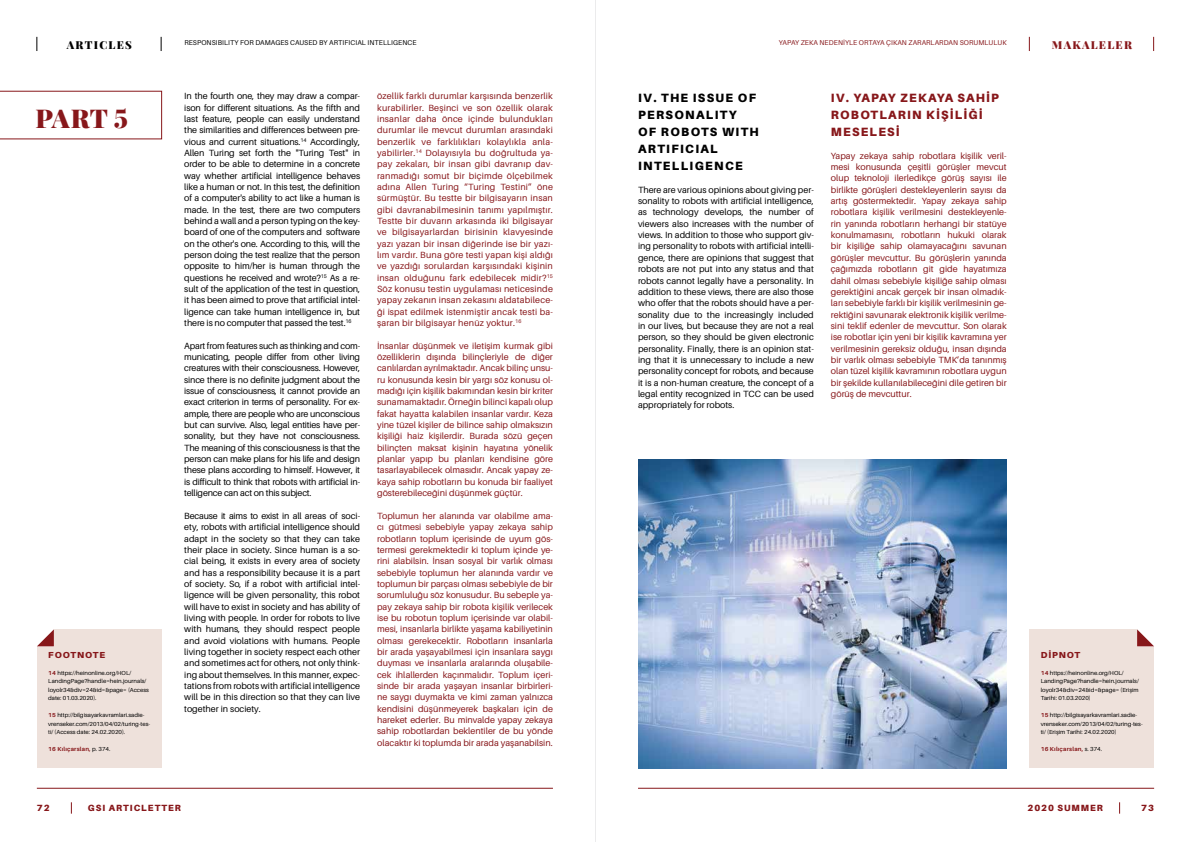
<style>
.page{position:relative;width:1191px;height:842px;background:#fff}
.page>*{position:absolute;margin:0;border:0;box-sizing:border-box;transform-origin:0 0}
.t1{font:900 26px "Playfair Display";color:#87171a}
.t2{font:900 12px/17px "Aileron";letter-spacing:.11em;color:#000}
.t3{font:900 12px/17px "Aileron";letter-spacing:.1em;color:#87171a}
.t4{font:900 11px "Playfair Display";letter-spacing:.12em;color:#87171a}
.t5{font:900 11px "Playfair Display";letter-spacing:.12em;color:#000}
.t6{font:9px/11.3px "Aileron";color:#87171a;text-align:justify}
.t7{font:9px/11.3px "Aileron";letter-spacing:-.01em;color:#000;text-align:justify}
.t8{font:900 9px "Aileron";letter-spacing:.11em;color:#87171a}
.t9{font:900 8.7px "Aileron";letter-spacing:.1em;color:#87171a}
.t10{font:7px "Aileron";letter-spacing:.01em;color:#000}
.t11{font:7px "Aileron";letter-spacing:.01em;color:#87171a}
.t12{font:5.8px/8.5px "Aileron";color:#000}
.t13{font:700 5.8px "Aileron";letter-spacing:.03em;color:#87171a}
.s1{font-weight:700;color:#87171a}
.s2{font-weight:400;color:#000}
</style>
<div class="page">
<svg style="left:0;top:91px;width:162px;height:48px"></svg>
<hr style="left:37px;top:788px;width:516px;height:1px;background:#87171a">
<hr style="left:638px;top:788px;width:516px;height:1px;background:#87171a">
<svg style="left:1119px;top:802px;width:1px;height:12px"></svg>
<svg style="left:71px;top:802px;width:1px;height:12px"></svg>
<svg style="left:36px;top:37px;width:1px;height:14px"></svg>
<svg style="left:1028px;top:37px;width:1px;height:14px"></svg>
<svg style="left:161px;top:37px;width:1px;height:14px"></svg>
<svg style="left:1153px;top:37px;width:1px;height:14px"></svg>
<hr style="left:595px;top:0;width:1px;height:842px;background:#ebebec">
<div style="left:37px;top:629px;width:125px;height:139px;background:#eee1db"></div>
<svg style="left:37px;top:629px;width:17px;height:17px"></svg>
<div style="left:1029px;top:629px;width:125px;height:139px;background:#eee1db"></div>
<svg style="left:1137px;top:629px;width:17px;height:17px"></svg>
<img style="left:638px;top:459px;width:368px;height:309px">
<p class="t10" style="left:184px;top:39px;width:234px">RESPONSIBILITY FOR DAMAGES CAUSED BY ARTIFICIAL INTELLIGENCE</p>
<p class="t11" style="left:779px;top:39px;width:229px">YAPAY ZEKA NEDENİYLE ORTAYA ÇIKAN ZARARLARDAN SORUMLULUK</p>
<p class="t5" style="left:67px;top:36px;width:67px">ARTICLES</p>
<p class="t4" style="left:1051px;top:36px;width:82px">MAKALELER</p>
<h1 class="t1" style="left:36px;top:97px;width:94px">PART 5</h1>
<p class="t9" style="left:48px;top:650px;width:58px">FOOTNOTE</p>
<p class="t12" style="left:48px;top:668px;width:102px"><span class="s1">14</span> https://heinonline.org/HOL/<br>LandingPage?handle=hein.journals/ loyolr34&amp;div=24&amp;id=&amp;page= (Access date: 01.03.2020).</p>
<p class="t12" style="left:48px;top:711px;width:103px"><span class="s1">15</span> http://bilgisayarkavramlari.sadie&shy;vrenseker.com/2013/04/02/turing-tes&shy;ti/ (Access date: 24.02.2020).</p>
<p class="t13" style="left:48px;top:746px;width:64px">16 Kılıçarslan, <span class="s2">p. 374.</span></p>
<p class="t7" style="left:184px;top:91px;width:177px">In the fourth one, they may draw a compar&shy;ison for different situations. As the fifth and last feature, people can easily understand the similarities and differences between pre&shy;vious and current situations.<sup>14</sup> Accordingly, Allen Turing set forth the "Turing Test" in order to be able to determine in a concrete way whether artificial intelligence behaves like a human or not. In this test, the definition of a computer's ability to act like a human is made. In the test, there are two computers behind a wall and a person typing on the key&shy;board of one of the computers and software on the other's one. According to this, will the person doing the test realize that the person opposite to him/her is human through the questions he received and wrote?<sup>15</sup> As a re&shy;sult of the application of the test in question, it has been aimed to prove that artificial intel&shy;ligence can take human intelligence in, but there is no computer that passed the test.<sup>16</sup></p>
<p class="t7" style="left:184px;top:340px;width:177px">Apart from features such as thinking and com&shy;municating, people differ from other living creatures with their consciousness. However, since there is no definite judgment about the issue of consciousness, it cannot provide an exact criterion in terms of personality. For ex&shy;ample, there are people who are unconscious but can survive. Also, legal entities have per&shy;sonality, but they have not consciousness.<br>The meaning of this consciousness is that the person can make plans for his life and design these plans according to himself. However, it is difficult to think that robots with artificial in&shy;telligence can act on this subject.</p>
<p class="t7" style="left:184px;top:510px;width:177px">Because it aims to exist in all areas of soci&shy;ety, robots with artificial intelligence should adapt in the society so that they can take their place in society. Since human is a so&shy;cial being, it exists in every area of society and has a responsibility because it is a part of society. So, if a robot with artificial intel&shy;ligence will be given personality, this robot will have to exist in society and has ability of living with people. In order for robots to live with humans, they should respect people and avoid violations with humans. People living together in society respect each other and sometimes act for others, not only think&shy;ing about themselves. In this manner, expec&shy;tations from robots with artificial intelligence will be in this direction so that they can live together in society.</p>
<p class="t6" style="left:377px;top:91px;width:177px">özellik farklı durumlar karşısında benzerlik kurabilirler. Beşinci ve son özellik olarak insanlar daha önce içinde bulundukları durumlar ile mevcut durumları arasındaki benzerlik ve farklılıkları kolaylıkla anla&shy;yabilirler.<sup>14</sup> Dolayısıyla bu doğrultuda ya&shy;pay zekaları, bir insan gibi davranıp dav&shy;ranmadığı somut bir biçimde ölçebilmek adına Allen Turing “Turing Testini” öne sürmüştür. Bu testte bir bilgisayarın insan gibi davranabilmesinin tanımı yapılmıştır.<br>Testte bir duvarın arkasında iki bilgisayar ve bilgisayarlardan birisinin klavyesinde yazı yazan bir insan diğerinde ise bir yazı&shy;lım vardır. Buna göre testi yapan kişi aldığı ve yazdığı sorulardan karşısındaki kişinin insan olduğunu fark edebilecek midir?<sup>15<br></sup>Söz konusu testin uygulaması neticesinde yapay zekanın insan zekasını aldatabilece&shy;ği ispat edilmek istenmiştir ancak testi ba&shy;şaran bir bilgisayar henüz yoktur.<sup>16</sup></p>
<p class="t6" style="left:377px;top:340px;width:177px">İnsanlar düşünmek ve iletişim kurmak gibi özelliklerin dışında bilinçleriyle de diğer canlılardan ayrılmaktadır. Ancak bilinç unsu&shy;ru konusunda kesin bir yargı söz konusu ol&shy;madığı için kişilik bakımından kesin bir kriter sunamamaktadır. Örneğin bilinci kapalı olup fakat hayatta kalabilen insanlar vardır. Keza yine tüzel kişiler de bilince sahip olmaksızın kişiliği haiz kişilerdir. Burada sözü geçen bilinçten maksat kişinin hayatına yönelik planlar yapıp bu planları kendisine göre tasarlayabilecek olmasıdır. Ancak yapay ze&shy;kaya sahip robotların bu konuda bir faaliyet gösterebileceğini düşünmek güçtür.</p>
<p class="t6" style="left:377px;top:510px;width:177px">Toplumun her alanında var olabilme ama&shy;cı gütmesi sebebiyle yapay zekaya sahip robotların toplum içerisinde de uyum gös&shy;termesi gerekmektedir ki toplum içinde ye&shy;rini alabilsin. İnsan sosyal bir varlık olması sebebiyle toplumun her alanında vardır ve toplumun bir parçası olması sebebiyle de bir sorumluluğu söz konusudur. Bu sebeple ya&shy;pay zekaya sahip bir robota kişilik verilecek ise bu robotun toplum içerisinde var olabil&shy;mesi, insanlarla birlikte yaşama kabiliyetinin olması gerekecektir. Robotların insanlarla bir arada yaşayabilmesi için insanlara saygı duyması ve insanlarla aralarında oluşabile&shy;cek ihlallerden kaçınmalıdır. Toplum içeri&shy;sinde bir arada yaşayan insanlar birbirleri&shy;ne saygı duymakta ve kimi zaman yalnızca kendisini düşünmeyerek başkaları için de hareket ederler. Bu minvalde yapay zekaya sahip robotlardan beklentiler de bu yönde olacaktır ki toplumda bir arada yaşanabilsin.</p>
<h2 class="t2" style="left:638px;top:89px;width:122px">IV. THE ISSUE OF<br>PERSONALITY<br>OF ROBOTS WITH<br>ARTIFICIAL<br>INTELLIGENCE</h2>
<p class="t7" style="left:638px;top:184px;width:177px">There are various opinions about giving per&shy;sonality to robots with artificial intelligence, as technology develops, the number of viewers also increases with the number of views. In addition to those who support giv&shy;ing personality to robots with artificial intelli&shy;gence, there are opinions that suggest that robots are not put into any status and that robots cannot legally have a personality. In addition to these views, there are also those who offer that the robots should have a per&shy;sonality due to the increasingly included in our lives, but because they are not a real person, so they should be given electronic personality. Finally, there is an opinion stat&shy;ing that it is unnecessary to include a new personality concept for robots, and because it is a non-human creature, the concept of a legal entity recognized in TCC can be used appropriately for robots.</p>
<h2 class="t3" style="left:831px;top:89px;width:169px">IV. YAPAY ZEKAYA SAHİP<br>ROBOTLARIN KİŞİLİĞİ<br>MESELESİ</h2>
<p class="t6" style="left:831px;top:150px;width:177px">Yapay zekaya sahip robotlara kişilik veril&shy;mesi konusunda çeşitli görüşler mevcut olup teknoloji ilerledikçe görüş sayısı ile birlikte görüşleri destekleyenlerin sayısı da artış göstermektedir. Yapay zekaya sahip robotlara kişilik verilmesini destekleyenle&shy;rin yanında robotların herhangi bir statüye konulmamasını, robotların hukuki olarak bir kişiliğe sahip olamayacağını savunan görüşler mevcuttur. Bu görüşlerin yanında çağımızda robotların git gide hayatımıza dahil olması sebebiyle kişiliğe sahip olması gerektiğini ancak gerçek bir insan olmadık&shy;ları sebebiyle farklı bir kişilik verilmesinin ge&shy;rektiğini savunarak elektronik kişilik verilme&shy;sini teklif edenler de mevcuttur. Son olarak ise robotlar için yeni bir kişilik kavramına yer verilmesinin gereksiz olduğu, insan dışında bir varlık olması sebebiyle TMK’da tanınmış olan tüzel kişilik kavramının robotlara uygun bir şekilde kullanılabileceğini dile getiren bir görüş de mevcuttur.</p>
<p class="t9" style="left:1040px;top:650px;width:41px">DİPNOT</p>
<p class="t12" style="left:1040px;top:668px;width:100px"><span class="s1">14</span> https://heinonline.org/HOL/ LandingPage?handle=hein.journals/ loyolr34&amp;div=24&amp;id=&amp;page= (Erişim Tarihi: 01.03.2020)</p>
<p class="t12" style="left:1040px;top:711px;width:103px"><span class="s1">15</span> http://bilgisayarkavramlari.sadie&shy;vrenseker.com/2013/04/02/turing-tes&shy;ti/ (Erişim Tarihi: 24.02.2020)</p>
<p class="t13" style="left:1040px;top:746px;width:63px">16 Kılıçarslan, <span class="s2">s. 374.</span></p>
<p class="t8" style="left:37px;top:802px;width:14px">72</p>
<p class="t8" style="left:88px;top:802px;width:94px">GSI ARTICLETTER</p>
<p class="t8" style="left:1141px;top:802px;width:14px">73</p>
<p class="t8" style="left:1027px;top:802px;width:77px">2020 SUMMER</p>
</div>
